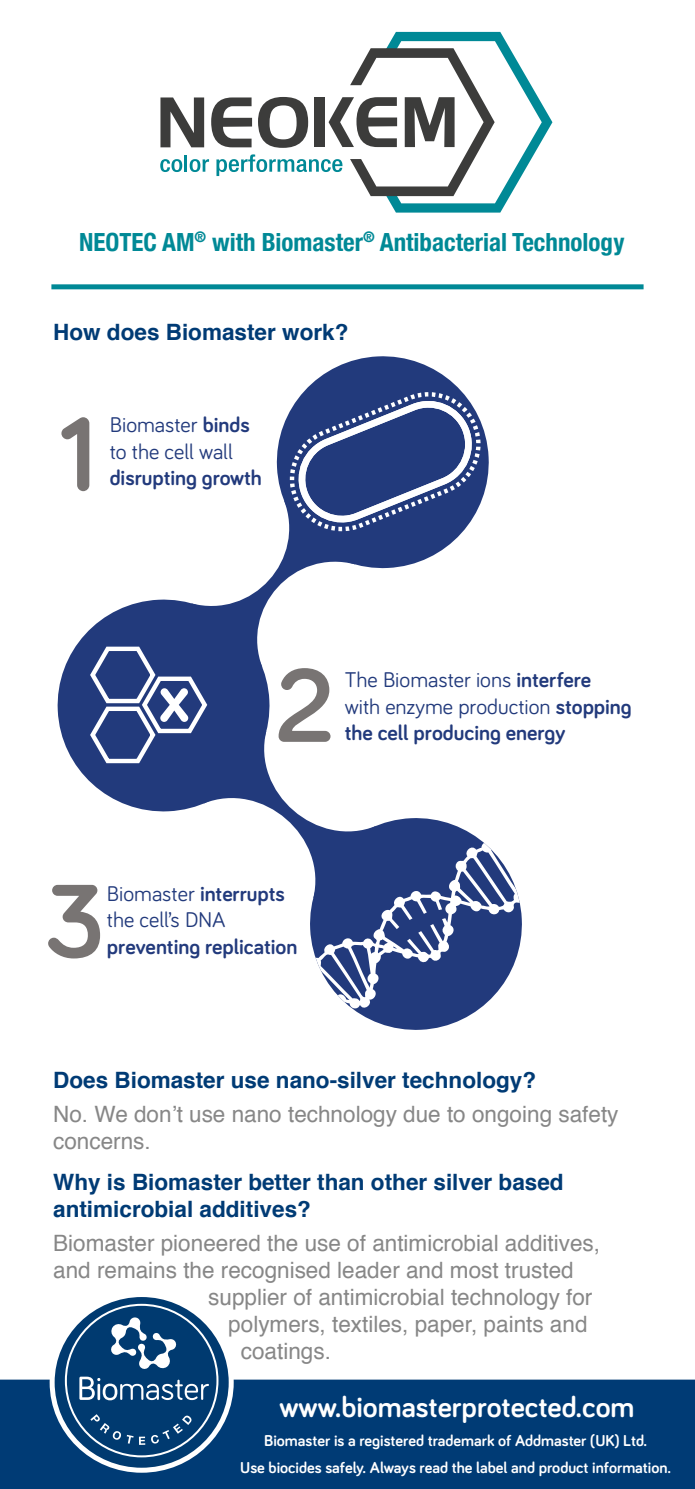
<style>
.page{position:relative;width:695px;height:1489px;background:#fff}
.page>*{position:absolute;margin:0;border:0;box-sizing:border-box;transform-origin:0 0}
.t1{font:700 107.25px "Bariol";color:#787473}
.t2{font:700 30px "Bariol";color:#fff}
.t3{font:700 condensed 25px "Helvetica Neue";color:#008996}
.t4{font:22.5px/27px "Helvetica";color:#878787}
.t5{font:700 22.5px/27px "Helvetica";color:#003b75}
.t6{font:700 22px/26.2px "Bariol";color:#223a7c}
.t7{font:22px/26.2px "Bariol";color:#223a7c}
.t8{font:700 16.25px/26.5px "Bariol";color:#fff;text-align:center}
.s1{font-weight:700}
.s2{font-weight:400}
</style>
<div class="page">
<svg style="left:57px;top:631px;width:31px;height:149px;fill:#223a7c"></svg>
<svg style="left:305px;top:356px;width:155px;height:34px;fill:#223a7c"></svg>
<svg style="left:355px;top:1011px;width:121px;height:18px;fill:#223a7c"></svg>
<svg style="left:310px;top:848px;width:212px;height:163px;fill:#223a7c"></svg>
<svg style="left:88px;top:390px;width:402px;height:508px"></svg>
<div style="left:0;top:1379px;width:694px;height:109px;background:#003b75"></div>
<svg style="left:54px;top:1297px;width:175px;height:171px"></svg>
<div style="left:50px;top:1291px;width:184px;height:181px;border:5px solid #fff;border-radius:50%"></div>
<svg style="left:160px;top:32px;width:392px;height:180px"></svg>
<div style="left:51px;top:284px;width:592px;height:5px;background:#008996"></div>
<p class="t3" style="left:79px;top:221px;width:546px">NEOTEC AM<sup>®</sup> with Biomaster<sup>®</sup> Antibacterial Technology</p>
<p class="t5" style="left:53px;top:318px;width:297px">How does Biomaster work?</p>
<h1 class="t1" style="left:59px;top:381px;width:39px">1</h1>
<p class="t7" style="left:110px;top:411px;width:141px">Biomaster <span class="s1">binds </span>to the cell wall</p>
<p class="t6" style="left:110px;top:463px;width:154px">disrupting growth</p>
<h1 class="t1" style="left:274px;top:632px;width:61px">2</h1>
<p class="t6" style="left:344px;top:666px;width:288px"><span class="s2">The Biomaster ions</span> interfere <span class="s2">with enzyme production</span> stopping the cell producing energy</p>
<h1 class="t1" style="left:45px;top:847px;width:62px">3</h1>
<p class="t7" style="left:107px;top:879px;width:179px">Biomaster <span class="s1">interrupts </span>the cell’s DNA</p>
<p class="t6" style="left:107px;top:932px;width:192px">preventing replication</p>
<p class="t5" style="left:53px;top:1066px;width:484px">Does Biomaster use nano-silver technology?</p>
<p class="t4" style="left:53px;top:1100px;width:566px">No. We don’t use nano technology due to ongoing safety concerns.</p>
<p class="t5" style="left:53px;top:1168px;width:512px">Why is Biomaster better than other silver based antimicrobial additives?</p>
<p class="t4" style="left:53px;top:1230px;width:548px">Biomaster pioneered the use of antimicrobial additives,</p>
<p class="t4" style="left:53px;top:1257px;width:522px">and remains the recognised leader and most trusted</p>
<p class="t4" style="left:208px;top:1284px;width:385px">supplier of antimicrobial technology for</p>
<p class="t4" style="left:228px;top:1311px;width:360px">polymers, textiles, paper, paints and</p>
<p class="t4" style="left:241px;top:1338px;width:92px">coatings.</p>
<h2 class="t2" style="left:279px;top:1385px;width:356px">www.biomasterprotected.com</h2>
<p class="t8" style="left:240px;top:1426px;width:432px">Biomaster is a registered trademark of Addmaster (UK) Ltd.<br>Use biocides safely. Always read the label and product information.</p>
</div>
